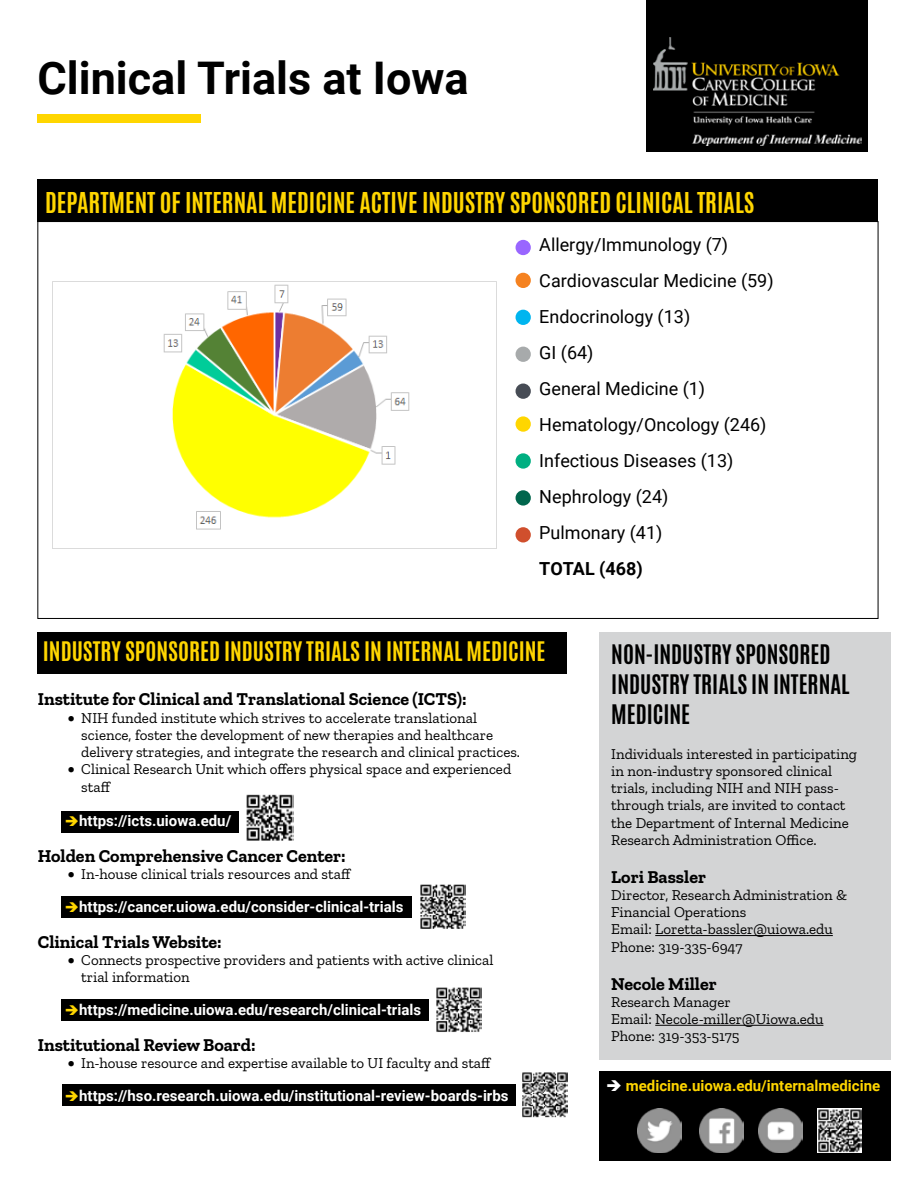
<style>
.page{position:relative;width:918px;height:1188px;background:#fff}
.page>*{position:absolute;margin:0;border:0;box-sizing:border-box;transform-origin:0 0}
.t1{font:700 45px "Roboto";color:#000}
.t2{font:700 24px "Antonio";color:#ffd600}
.t3{font:700 22.5px/30px "Antonio";color:#000}
.t4{font:700 22.5px "Antonio";color:#ffd600}
.t5{font:18px/36px "Roboto";color:#000}
.t6{font:700 18px "Zilla Slab";color:#000}
.t7{font:700 18px "Roboto";color:#000}
.t8{font:15px/17.2px "Zilla Slab";color:#000}
.t9{font:700 15px "Roboto";color:#fff}
.t10{font:700 15px "Roboto";color:#ffd600}
.s1{color:#ffd600}
.s2{color:#fff}
</style>
<div class="page">
<div style="left:647px;top:0;width:221px;height:151px;background:#000"></div>
<img style="left:654px;top:37px;width:207px;height:109px">
<div style="left:599px;top:632px;width:292px;height:428px;background:#d3d4d5"></div>
<div style="left:37px;top:179px;width:841px;height:43px;background:#000"></div>
<div style="left:37px;top:114px;width:164px;height:9px;background:#ffd600"></div>
<div style="left:62px;top:1084px;width:454px;height:21px;background:#000"></div>
<div style="left:62px;top:999px;width:367px;height:21px;background:#000"></div>
<div style="left:62px;top:896px;width:350px;height:21px;background:#000"></div>
<div style="left:62px;top:811px;width:177px;height:21px;background:#000"></div>
<hr style="left:655px;top:935px;width:178px;height:1px;background:#000">
<hr style="left:655px;top:1025px;width:168px;height:1px;background:#000">
<div style="left:599px;top:1071px;width:292px;height:90px;background:#000"></div>
<div style="left:37px;top:632px;width:530px;height:42px;background:#000"></div>
<div style="left:516px;top:240px;width:15px;height:15px;background:#96f;border-radius:50%"></div>
<div style="left:516px;top:273px;width:15px;height:15px;background:#f58220;border-radius:50%"></div>
<div style="left:516px;top:310px;width:15px;height:15px;background:#00b5ef;border-radius:50%"></div>
<div style="left:516px;top:347px;width:15px;height:15px;background:#a7aaab;border-radius:50%"></div>
<div style="left:516px;top:384px;width:15px;height:15px;background:#474c55;border-radius:50%"></div>
<div style="left:516px;top:416px;width:15px;height:16px;background:#ffd600;border-radius:50%"></div>
<div style="left:516px;top:453px;width:15px;height:16px;background:#00af81;border-radius:50%"></div>
<div style="left:516px;top:490px;width:15px;height:16px;background:#00664d;border-radius:50%"></div>
<div style="left:516px;top:527px;width:15px;height:16px;background:#d04f2d;border-radius:50%"></div>
<img style="left:246px;top:794px;width:47px;height:47px">
<img style="left:436px;top:987px;width:45px;height:45px">
<img style="left:420px;top:884px;width:46px;height:45px">
<img style="left:522px;top:1072px;width:45px;height:45px">
<img style="left:818px;top:1108px;width:43px;height:44px">
<img style="left:699px;top:1108px;width:44px;height:44px">
<img style="left:637px;top:1108px;width:44px;height:44px">
<img style="left:758px;top:1108px;width:44px;height:44px">
<img style="left:163px;top:282px;width:334px;height:266px">
<h1 class="t1" style="left:37px;top:46px;width:433px">Clinical Trials at Iowa</h1>
<h2 class="t2" style="left:45px;top:185px;width:711px">DEPARTMENT OF INTERNAL MEDICINE ACTIVE INDUSTRY SPONSORED CLINICAL TRIALS</h2>
<p class="t5" style="left:539px;top:226px;width:236px">Allergy/Immunology (7)<br>Cardiovascular Medicine (59)<br>Endocrinology (13)<br>GI (64)<br>General Medicine (1)<br>Hematology/Oncology (246)<br>Infectious Diseases (13)<br>Nephrology (24)<br>Pulmonary (41)</p>
<p class="t7" style="left:539px;top:556px;width:105px">TOTAL (468)</p>
<h3 class="t4" style="left:43px;top:634px;width:504px">INDUSTRY SPONSORED INDUSTRY TRIALS IN INTERNAL MEDICINE</h3>
<p class="t6" style="left:38px;top:689px;width:430px">Institute for Clinical and Translational Science (ICTS):</p>
<p class="t8" style="left:81px;top:709px;width:440px;text-indent:-14px">• NIH funded institute which strives to accelerate translational science, foster the development of new therapies and healthcare delivery strategies, and integrate the research and clinical practices.</p>
<p class="t8" style="left:81px;top:761px;width:431px;text-indent:-14px">• Clinical Research Unit which offers physical space and experienced staff</p>
<p class="t9" style="left:65px;top:810px;width:168px"><span class="s1">➔</span>https://icts.uiowa.edu/</p>
<p class="t6" style="left:38px;top:846px;width:309px">Holden Comprehensive Cancer Center:</p>
<p class="t8" style="left:68px;top:866px;width:285px">• In-house clinical trials resources and staff</p>
<p class="t9" style="left:65px;top:896px;width:340px"><span class="s1">➔</span>https://cancer.uiowa.edu/consider-clinical-trials</p>
<p class="t6" style="left:38px;top:931px;width:185px">Clinical Trials Website:</p>
<p class="t8" style="left:81px;top:951px;width:414px;text-indent:-14px">• Connects prospective providers and patients with active clinical trial information</p>
<p class="t9" style="left:65px;top:999px;width:358px"><span class="s1">➔</span>https://medicine.uiowa.edu/research/clinical-trials</p>
<p class="t6" style="left:38px;top:1034px;width:219px">Institutional Review Board:</p>
<p class="t8" style="left:68px;top:1054px;width:425px">• In-house resource and expertise available to UI faculty and staff</p>
<p class="t9" style="left:65px;top:1085px;width:445px"><span class="s1">➔</span>https://hso.research.uiowa.edu/institutional-review-boards-irbs</p>
<h3 class="t3" style="left:611px;top:640px;width:240px">NON-INDUSTRY SPONSORED<br>INDUSTRY TRIALS IN INTERNAL<br>MEDICINE</h3>
<p class="t8" style="left:611px;top:745px;width:247px">Individuals interested in participating in non-industry sponsored clinical trials, including NIH and NIH pass&shy;through trials, are invited to contact the Department of Internal Medicine Research Administration Office.</p>
<p class="t6" style="left:611px;top:866px;width:96px">Lori Bassler</p>
<p class="t8" style="left:611px;top:886px;width:237px">Director, Research Administration &amp;<br>Financial Operations<br>Email: Loretta-bassler@uiowa.edu<br>Phone: 319-335-6947</p>
<p class="t6" style="left:611px;top:973px;width:107px">Necole Miller</p>
<p class="t8" style="left:611px;top:993px;width:214px">Research Manager<br>Email: Necole-miller@Uiowa.edu<br>Phone: 319-353-5175</p>
<p class="t10" style="left:606px;top:1075px;width:276px"><span class="s2">➔</span> medicine.uiowa.edu/internalmedicine</p>
</div>
